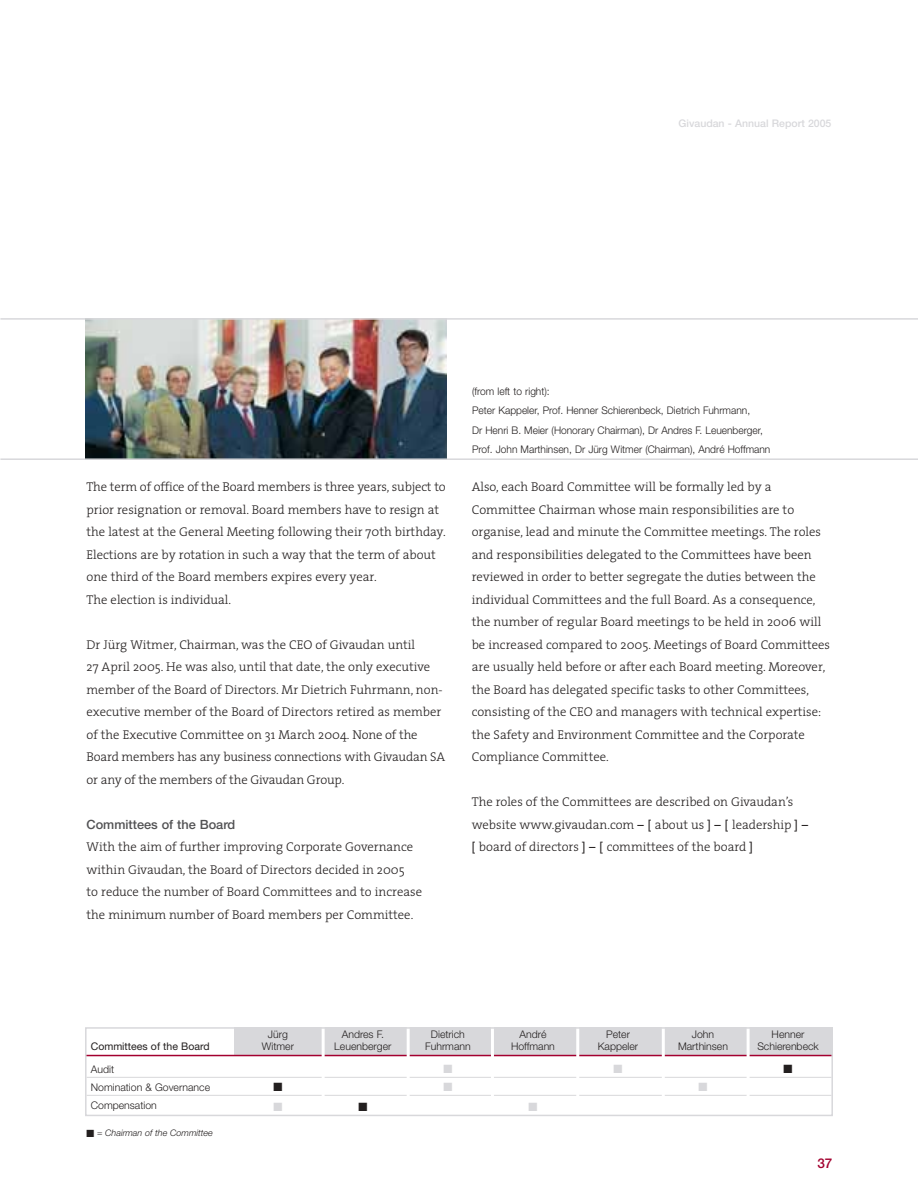
<style>
.page{position:relative;width:918px;height:1188px;background:#fff}
.page>*{position:absolute;margin:0;border:0;box-sizing:border-box;transform-origin:0 0}
.t1{font:500 13.5px "Helvetica Neue";color:#a3002f}
.t2{font:300 12.75px/22.5px "The Serif";color:#231f1f}
.t3{font:500 12.75px "Helvetica Neue";color:#515153}
.t4{font:300 10.5px/19.5px "Helvetica Neue";color:#231f1f}
.t5{font:500 10.5px "Helvetica Neue";color:#d8d8db}
.t6{font:10.5px "Helvetica Neue";color:#231f1f}
.t7{font:italic 300 9px "Helvetica Neue";color:#231f1f}
.s1{font-family:"Helvetica Neue";font-weight:400}
</style>
<div class="page">
<img style="left:85px;top:320px;width:361px;height:138px">
<hr style="left:0;top:318px;width:918px;height:2px;background:#d8d8db">
<hr style="left:0;top:458px;width:918px;height:2px;background:#d8d8db">
<div style="left:234px;top:1028px;width:599px;height:27px;background:#d8d8db"></div>
<hr style="left:85px;top:1055px;width:748px;height:1px;background:#a3002f">
<hr style="left:87px;top:1077px;width:744px;height:1px;background:#d8d8db">
<hr style="left:87px;top:1095px;width:744px;height:1px;background:#d8d8db">
<hr style="left:322px;top:1027px;width:3px;height:93px;background:#fff">
<hr style="left:407px;top:1027px;width:3px;height:93px;background:#fff">
<hr style="left:491px;top:1027px;width:3px;height:93px;background:#fff">
<hr style="left:576px;top:1027px;width:3px;height:93px;background:#fff">
<hr style="left:662px;top:1027px;width:3px;height:93px;background:#fff">
<hr style="left:747px;top:1027px;width:3px;height:93px;background:#fff">
<div style="left:85px;top:1027px;width:748px;height:89px;border:2px solid #d8d8db"></div>
<p class="t5" style="left:679px;top:120px;width:154px">Givaudan - Annual Report 2005</p>
<p class="t2" style="left:87px;top:477px;width:361px">The term of office of the Board members is three years, subject to prior resignation or removal. Board members have to resign at the latest at the General Meeting following their 70th birthday.<br>Elections are by rotation in such a way that the term of about one third of the Board members expires every year.<br>The election is individual.</p>
<p class="t2" style="left:87px;top:634px;width:360px">Dr Jürg Witmer, Chairman, was the CEO of Givaudan until<br>27 April 2005. He was also, until that date, the only executive member of the Board of Directors. Mr Dietrich Fuhrmann, non&shy;executive member of the Board of Directors retired as member of the Executive Committee on 31 March 2004. None of the Board members has any business connections with Givaudan SA or any of the members of the Givaudan Group.</p>
<p class="t3" style="left:87px;top:819px;width:150px">Committees of the Board</p>
<p class="t2" style="left:87px;top:837px;width:337px">With the aim of further improving Corporate Governance within Givaudan, the Board of Directors decided in 2005<br>to reduce the number of Board Committees and to increase the minimum number of Board members per Committee.</p>
<p class="t4" style="left:472px;top:382px;width:300px">(from left to right):<br>Peter Kappeler, Prof. Henner Schierenbeck, Dietrich Fuhrmann,<br>Dr Henri B. Meier (Honorary Chairman), Dr Andres F. Leuenberger, Prof. John Marthinsen, Dr Jürg Witmer (Chairman), André Hoffmann</p>
<p class="t2" style="left:472px;top:477px;width:360px">Also, each Board Committee will be formally led by a Committee Chairman whose main responsibilities are to organise, lead and minute the Committee meetings. The roles and responsibilities delegated to the Committees have been reviewed in order to better segregate the duties between the individual Committees and the full Board. As a consequence, the number of regular Board meetings to be held in 2006 will be increased compared to 2005. Meetings of Board Committees are usually held before or after each Board meeting. Moreover, the Board has delegated specific tasks to other Committees, consisting of the CEO and managers with technical expertise: the Safety and Environment Committee and the Corporate Compliance Committee.</p>
<p class="t2" style="left:472px;top:792px;width:338px">The roles of the Committees are described on Givaudan’s website www.givaudan.com <span class="s1">– [</span> about us <span class="s1">] – [</span> leadership <span class="s1">] – [</span> board of directors <span class="s1">] – [</span> committees of the board <span class="s1">]</span></p>
<p class="t6" style="left:91px;top:1043px;width:120px">Committees of the Board</p>
<p class="t4" style="left:91px;top:1061px;width:121px;line-height:18px">Audit<br>Nomination &amp; Governance<br>Compensation</p>
<p class="t7" style="left:97px;top:1129px;width:117px">= Chairman of the Committee</p>
<p class="t4" style="left:268px;top:1026px;width:22px">Jürg</p>
<p class="t4" style="left:342px;top:1026px;width:44px">Andres F.</p>
<p class="t4" style="left:431px;top:1026px;width:36px">Dietrich</p>
<p class="t4" style="left:519px;top:1026px;width:29px">André</p>
<p class="t4" style="left:606px;top:1026px;width:25px">Peter</p>
<p class="t4" style="left:692px;top:1026px;width:24px">John</p>
<p class="t4" style="left:772px;top:1026px;width:34px">Henner</p>
<p class="t4" style="left:262px;top:1038px;width:34px">Witmer</p>
<p class="t4" style="left:334px;top:1038px;width:59px">Leuenberger</p>
<p class="t4" style="left:425px;top:1038px;width:47px">Fuhrmann</p>
<p class="t4" style="left:511px;top:1038px;width:45px">Hoffmann</p>
<p class="t4" style="left:598px;top:1038px;width:42px">Kappeler</p>
<p class="t4" style="left:678px;top:1038px;width:51px">Marthinsen</p>
<p class="t4" style="left:757px;top:1038px;width:63px">Schierenbeck</p>
<p class="t1" style="left:817px;top:1158px;width:17px">37</p>
</div>
